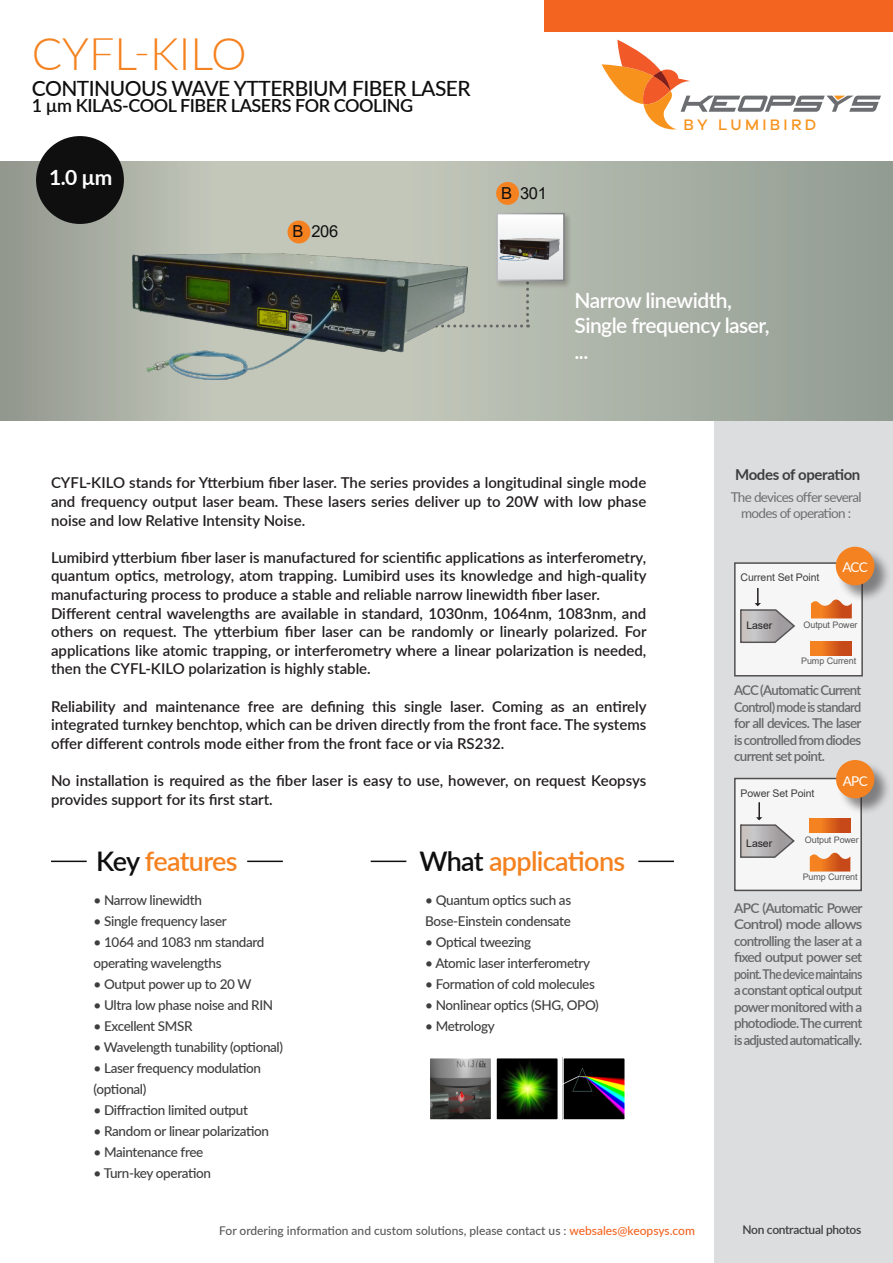
<style>
.page{position:relative;width:893px;height:1263px;background:#fff}
.page>*{position:absolute;margin:0;border:0;box-sizing:border-box;transform-origin:0 0}
.t1{font:300 45px "Lato";color:#f58220}
.t2{font:600 27px "Lato";letter-spacing:-.025em;color:#f58220}
.t3{font:600 21px/25.2px "Lato";letter-spacing:-.025em;color:#fff}
.t4{font:500 21px "Lato";letter-spacing:-.025em;color:#0f0f0f}
.t5{font:700 21px "Lato";color:#fff}
.t6{font:600 18px "Lato";letter-spacing:-.025em;color:#0f0f0f}
.t7{font:16.5px "Arial";letter-spacing:-.025em;color:#0f0f0f}
.t8{font:500 15.75px "Galano Grotesque";letter-spacing:.21em;color:#f7931d}
.t9{font:600 15px/18.6px "Lato";color:#231f20;text-align:justify}
.t10{font:700 15px "Lato";letter-spacing:-.025em;color:#3e3e3f}
.t11{font:500 13.5px/21px "Lato";letter-spacing:-.025em;color:#3e3e3f}
.t12{font:600 13.5px/16.5px "Lato";letter-spacing:-.05em;color:#666;text-align:justify}
.t13{font:13.5px/15.6px "Lato";letter-spacing:-.05em;color:#3e3e3f;text-align:center}
.t14{font:13.5px "Lato";letter-spacing:-.055em;color:#fff}
.t15{font:500 12px "Lato";color:#57585a}
.t16{font:600 12px "Lato";letter-spacing:-.025em;color:#3e3e3f}
.t17{font:10.5px "Arial";letter-spacing:-.01em;color:#3e3e3f}
.t18{font:10.5px "Arial";letter-spacing:-.01em;color:#231f20}
.t19{font:9px "Arial";letter-spacing:-.01em;color:#57585a}
.s1{color:#0f0f0f}
.s2{color:#f36421}
</style>
<div class="page">
<div style="left:544px;top:0;width:349px;height:31px;background:#f36421"></div>
<div style="left:715px;top:421px;width:178px;height:842px;background:#dcdddf"></div>
<div style="left:735px;top:563px;width:127px;height:113px;background:#f6f6f6"></div>
<div style="left:735px;top:778px;width:126px;height:112px;background:#f6f6f6"></div>
<div style="left:734px;top:778px;width:128px;height:113px;border:2px solid #231f20"></div>
<svg style="left:811px;top:599px;width:41px;height:11px"></svg>
<svg style="left:810px;top:852px;width:40px;height:11px"></svg>
<svg style="left:810px;top:641px;width:41px;height:14px"></svg>
<svg style="left:810px;top:819px;width:40px;height:14px"></svg>
<div style="left:836px;top:547px;width:56px;height:56px;background:#231f20;opacity:.5"></div>
<div style="left:836px;top:547px;width:38px;height:38px;background:#f58220;border-radius:50%"></div>
<div style="left:837px;top:760px;width:55px;height:56px;background:#231f20;opacity:.5"></div>
<div style="left:836px;top:760px;width:38px;height:38px;background:#f58220;border-radius:50%"></div>
<svg style="left:740px;top:588px;width:55px;height:55px"></svg>
<svg style="left:740px;top:802px;width:55px;height:56px"></svg>
<svg style="left:0;top:162px;width:893px;height:259px;background:#aab1a6"></svg>
<svg style="left:602px;top:40px;width:279px;height:89px"></svg>
<div style="left:467px;top:275px;width:62px;height:52px;background:#b9bfb3"></div>
<div style="left:495px;top:211px;width:77px;height:78px;background:#231f20;opacity:.25"></div>
<div style="left:497px;top:214px;width:67px;height:66px;background:linear-gradient(to bottom,#fdfcfc,#d9dbdd)"></div>
<div style="left:496px;top:213px;width:69px;height:68px;border:2px solid #fff"></div>
<div style="left:287px;top:221px;width:23px;height:22px;background:#f58220;border-radius:50%"></div>
<div style="left:496px;top:182px;width:23px;height:23px;background:#f58220;border-radius:50%"></div>
<img style="left:500px;top:237px;width:61px;height:23px">
<img style="left:133px;top:253px;width:334px;height:126px">
<img style="left:432px;top:1060px;width:57px;height:58px">
<div style="left:429px;top:1057px;width:63px;height:64px;border:2px solid #fff"></div>
<img style="left:565px;top:1060px;width:58px;height:58px">
<div style="left:562px;top:1057px;width:64px;height:64px;border:2px solid #fff"></div>
<img style="left:498px;top:1060px;width:58px;height:58px">
<div style="left:495px;top:1057px;width:64px;height:64px;border:2px solid #fff"></div>
<hr style="left:51px;top:860px;width:36px;height:2px;background:#0f0f0f">
<hr style="left:247px;top:860px;width:36px;height:2px;background:#0f0f0f">
<hr style="left:371px;top:860px;width:35px;height:2px;background:#0f0f0f">
<hr style="left:638px;top:860px;width:36px;height:2px;background:#0f0f0f">
<div style="left:36px;top:136px;width:88px;height:88px;background:#0f0f0f;border-radius:50%"></div>
<h1 class="t1" style="left:32px;top:23px;width:216px">CYFL-KILO</h1>
<h3 class="t4" style="left:32px;top:73px;width:440px">CONTINUOUS WAVE YTTERBIUM FIBER LASER</h3>
<p class="t6" style="left:32px;top:92px;width:383px">1 µm KILAS-COOL FIBER LASERS FOR COOLING</p>
<h3 class="t5" style="left:49px;top:162px;width:65px">1.0 µm</h3>
<p class="t7" style="left:293px;top:220px;width:47px">B 206</p>
<p class="t7" style="left:501px;top:182px;width:47px">B 301</p>
<p class="t8" style="left:683px;top:115px;width:135px">BY LUMIBIRD</p>
<h3 class="t3" style="left:574px;top:287px;width:197px">Narrow linewidth,<br>Single frequency laser, ...</h3>
<p class="t9" style="left:51px;top:473px;width:597px">CYFL-KILO stands for Ytterbium fiber laser. The series provides a longitudinal single mode and frequency output laser beam. These lasers series deliver up to 20W with low phase noise and low Relative Intensity Noise.</p>
<p class="t9" style="left:51px;top:547px;width:597px;text-align:left">Lumibird ytterbium fiber laser is manufactured for scientific applications as interferometry, quantum optics, metrology, atom trapping. Lumibird uses its knowledge and high-quality manufacturing process to produce a stable and reliable narrow linewidth fiber laser.<br>Different central wavelengths are available in standard, 1030nm, 1064nm, 1083nm, and others on request. The ytterbium fiber laser can be randomly or linearly polarized. For applications like atomic trapping, or interferometry where a linear polarization is needed, then the CYFL-KILO polarization is highly stable.</p>
<p class="t9" style="left:51px;top:696px;width:597px">Reliability and maintenance free are defining this single laser. Coming as an entirely integrated turnkey benchtop, which can be driven directly from the front face. The systems offer different controls mode either from the front face or via RS232.</p>
<p class="t9" style="left:51px;top:770px;width:597px">No installation is required as the fiber laser is easy to use, however, on request Keopsys provides support for its first start.</p>
<h2 class="t2" style="left:96px;top:842px;width:143px"><span class="s1">Key</span> features</h2>
<h2 class="t2" style="left:419px;top:842px;width:207px"><span class="s1">What</span> applications</h2>
<p class="t11" style="left:94px;top:889px;width:110px">• Narrow linewidth</p>
<p class="t11" style="left:94px;top:910px;width:135px">• Single frequency laser</p>
<p class="t11" style="left:94px;top:931px;width:172px">• 1064 and 1083 nm standard operating wavelengths</p>
<p class="t11" style="left:94px;top:973px;width:160px">• Output power up to 20 W</p>
<p class="t11" style="left:94px;top:994px;width:181px">• Ultra low phase noise and RIN</p>
<p class="t11" style="left:94px;top:1015px;width:101px">• Excellent SMSR</p>
<p class="t11" style="left:94px;top:1036px;width:191px">• Wavelength tunability (optional)</p>
<p class="t11" style="left:94px;top:1057px;width:169px">• Laser frequency modulation (optional)</p>
<p class="t11" style="left:94px;top:1099px;width:156px">• Diffraction limited output</p>
<p class="t11" style="left:94px;top:1120px;width:177px">• Random or linear polarization</p>
<p class="t11" style="left:94px;top:1141px;width:111px">• Maintenance free</p>
<p class="t11" style="left:94px;top:1162px;width:119px">• Turn-key operation</p>
<p class="t11" style="left:425px;top:889px;width:147px">• Quantum optics such as<br>Bose-Einstein condensate</p>
<p class="t11" style="left:425px;top:931px;width:108px">• Optical tweezing</p>
<p class="t11" style="left:425px;top:952px;width:166px">• Atomic laser interferometry</p>
<p class="t11" style="left:425px;top:973px;width:171px">• Formation of cold molecules</p>
<p class="t11" style="left:425px;top:994px;width:175px">• Nonlinear optics (SHG, OPO)</p>
<p class="t11" style="left:425px;top:1015px;width:71px">• Metrology</p>
<p class="t15" style="left:219px;top:1222px;width:477px">For ordering information and custom solutions, please contact us : <span class="s2">websales@keopsys.com</span></p>
<p class="t10" style="left:735px;top:463px;width:127px">Modes of operation</p>
<p class="t13" style="left:731px;top:489px;width:132px">The devices offer several modes of operation :</p>
<p class="t17" style="left:741px;top:570px;width:80px">Current Set Point</p>
<p class="t14" style="left:842px;top:557px;width:27px">ACC</p>
<p class="t18" style="left:746px;top:618px;width:27px">Laser</p>
<p class="t19" style="left:803px;top:619px;width:56px">Output Power</p>
<p class="t19" style="left:801px;top:655px;width:57px">Pump Current</p>
<p class="t12" style="left:734px;top:681px;width:129px">ACC (Automatic Current Control) mode is standard for all devices. The laser is controlled from diodes current set point.</p>
<p class="t17" style="left:741px;top:786px;width:75px">Power Set Point</p>
<p class="t14" style="left:843px;top:772px;width:26px">APC</p>
<p class="t18" style="left:746px;top:836px;width:27px">Laser</p>
<p class="t19" style="left:805px;top:834px;width:56px">Output Power</p>
<p class="t19" style="left:803px;top:871px;width:57px">Pump Current</p>
<p class="t12" style="left:734px;top:899px;width:130px">APC (Automatic Power Control) mode allows controlling the laser at a fixed output power set point. The device maintains a constant optical output power monitored with a photodiode. The current is adjusted automatically.</p>
<p class="t16" style="left:743px;top:1221px;width:120px">Non contractual photos</p>
</div>
